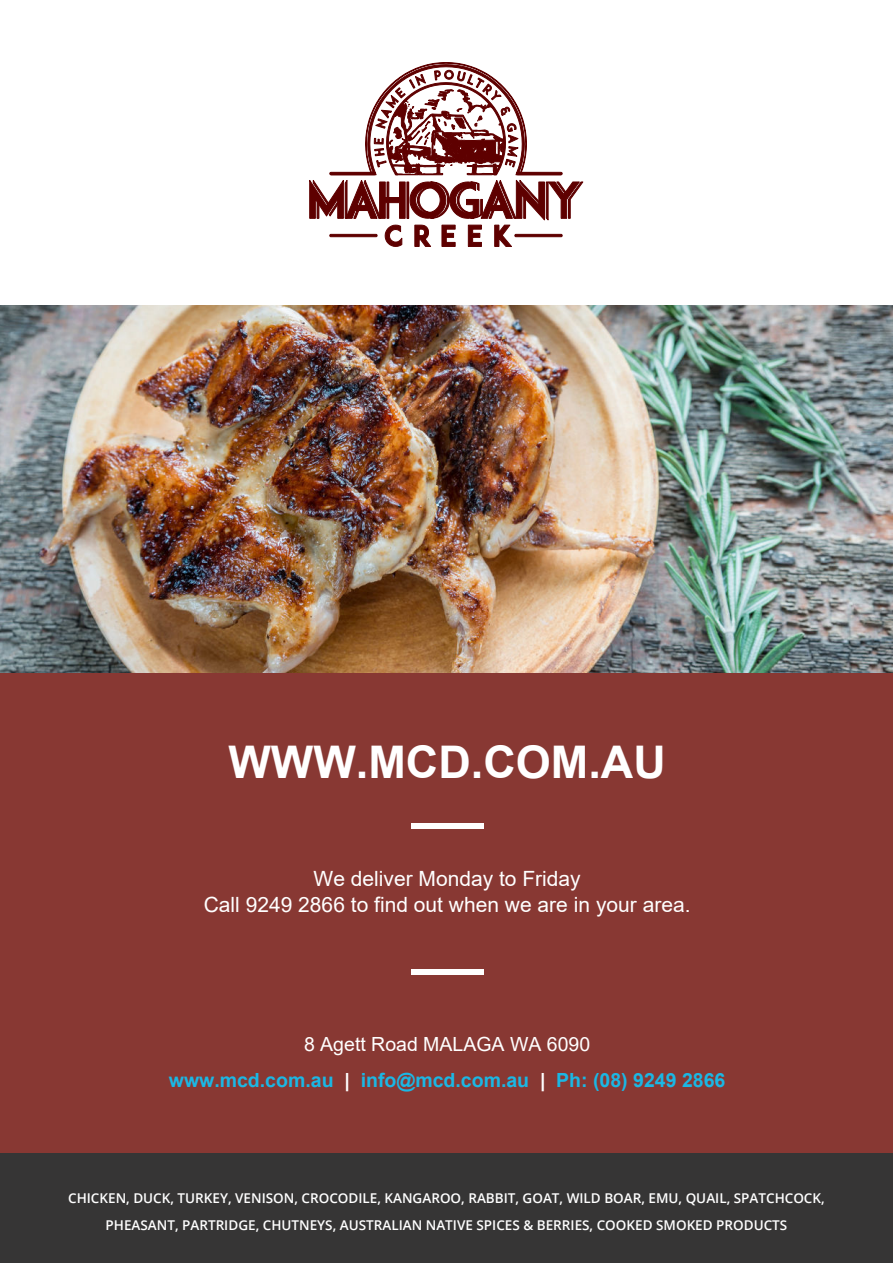
<style>
.page{position:relative;width:893px;height:1263px;background:#fff}
.page>*{position:absolute;margin:0;border:0;box-sizing:border-box;transform-origin:0 0}
.t1{font:700 45px "Arial";color:#fff}
.t2{font:21px/25.2px "Arial";color:#fff;text-align:center}
.t3{font:700 19.5px/36px "Arial";color:#1bb7e4;text-align:center}
.t4{font:600 13.5px/27px "Open Sans";color:#fff;text-align:center}
.s1{font-weight:400;color:#fff}
.s2{color:#fff}
</style>
<div class="page">
<svg style="left:310px;top:62px;width:273px;height:185px"></svg>
<img style="left:0;top:305px;width:893px;height:368px">
<div style="left:0;top:673px;width:893px;height:590px;background:#883833"></div>
<div style="left:411px;top:823px;width:72px;height:5px;background:#fff"></div>
<div style="left:411px;top:969px;width:72px;height:5px;background:#fff"></div>
<div style="left:0;top:1153px;width:893px;height:110px;background:#363535"></div>
<h1 class="t1" style="left:228px;top:731px;width:439px">WWW.MCD.COM.AU</h1>
<h2 class="t2" style="left:204px;top:866px;width:488px">We deliver Monday to Friday<br>Call 9249 2866 to find out when we are in your area.</h2>
<h3 class="t3" style="left:169px;top:1026px;width:558px"><span class="s1">8 Agett Road MALAGA WA 6090<br></span>www.mcd.com.au <span class="s2">|</span> info@mcd.com.au <span class="s2">|</span> Ph: (08) 9249 2866</h3>
<p class="t4" style="left:68px;top:1185px;width:758px">CHICKEN, DUCK, TURKEY, VENISON, CROCODILE, KANGAROO, RABBIT, GOAT, WILD BOAR, EMU, QUAIL, SPATCHCOCK,<br>PHEASANT, PARTRIDGE, CHUTNEYS, AUSTRALIAN NATIVE SPICES &amp; BERRIES, COOKED SMOKED PRODUCTS</p>
</div>
